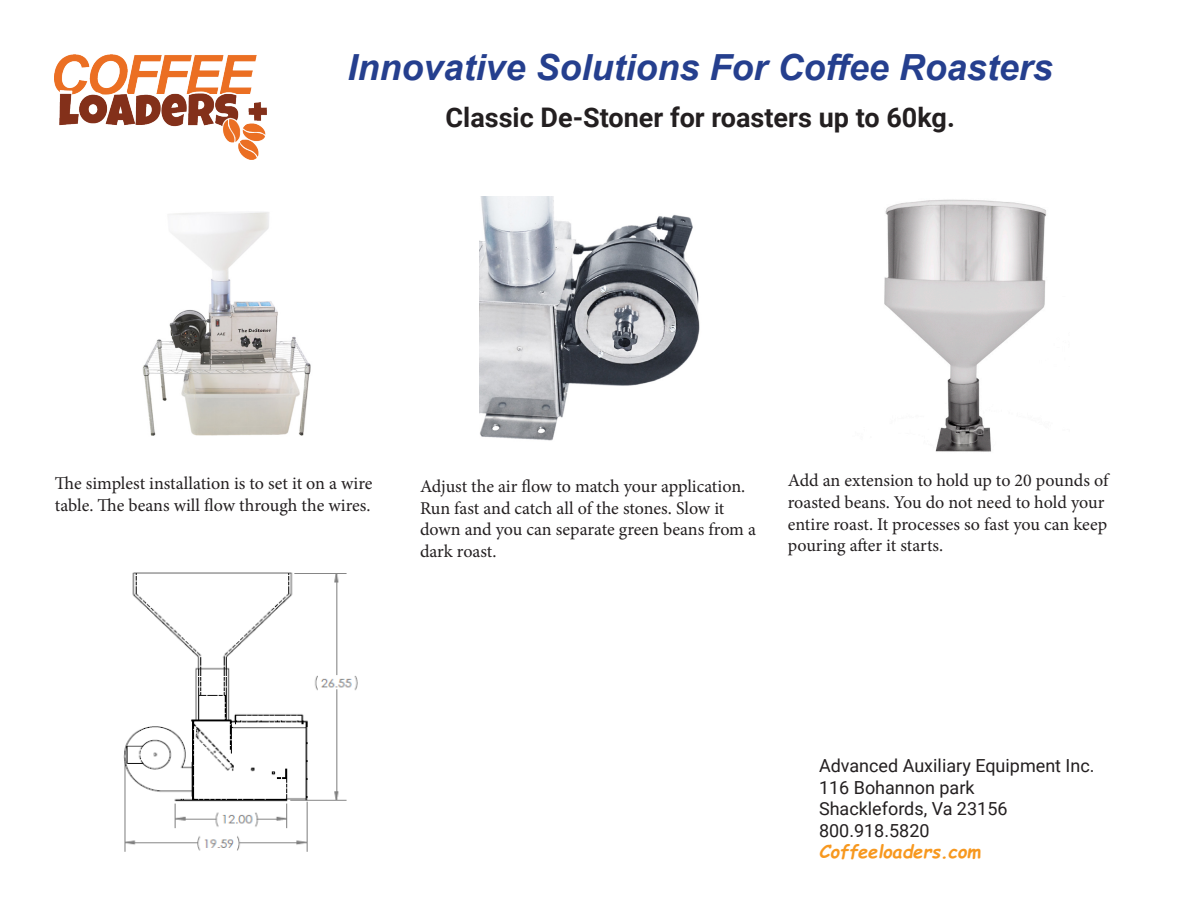
<style>
.page{position:relative;width:1188px;height:918px;background:#fff}
.page>*{position:absolute;margin:0;border:0;box-sizing:border-box;transform-origin:0 0}
.t1{font:italic 700 36px "Arial";color:#253f8e}
.Paragraph_Style_1{font:700 27px "Roboto";color:#231f20}
.t2{font:18px/21.6px "Minion Pro";letter-spacing:-.005em;color:#231f20}
.text{font:18px "Roboto";color:#231f20}
.text-2{font:italic 700 18px "Comic Sans MS";color:#f7981f}
</style>
<div class="page">
<img style="left:54px;top:54px;width:212px;height:106px">
<img style="left:884px;top:199px;width:163px;height:253px">
<img style="left:480px;top:196px;width:220px;height:245px">
<img style="left:123px;top:572px;width:235px;height:280px">
<img style="left:142px;top:212px;width:169px;height:224px">
<p class="t1" style="left:347px;top:44px;width:707px">Innovative Solutions For Coffee Roasters</p>
<p class="Paragraph_Style_1" style="left:446px;top:99px;width:511px">Classic De-Stoner for roasters up to 60kg.</p>
<p class="t2" style="left:55px;top:473px;width:319px">The simplest installation is to set it on a wire table. The beans will flow through the wires.</p>
<p class="t2" style="left:420px;top:476px;width:338px">Adjust the air flow to match your application.<br>Run fast and catch all of the stones. Slow it down and you can separate green beans from a dark roast.</p>
<p class="t2" style="left:788px;top:470px;width:322px">Add an extension to hold up to 20 pounds of roasted beans. You do not need to hold your entire roast. It processes so fast you can keep pouring after it starts.</p>
<p class="text" style="left:819px;top:753px;width:277px">Advanced Auxiliary Equipment Inc.</p>
<p class="text" style="left:819px;top:775px;width:157px">116 Bohannon park</p>
<p class="text" style="left:819px;top:796px;width:190px">Shacklefords, Va 23156</p>
<p class="text" style="left:819px;top:818px;width:112px">800.918.5820</p>
<p class="text-2" style="left:819px;top:839px;width:163px">Coffeeloaders.com</p>
</div>
